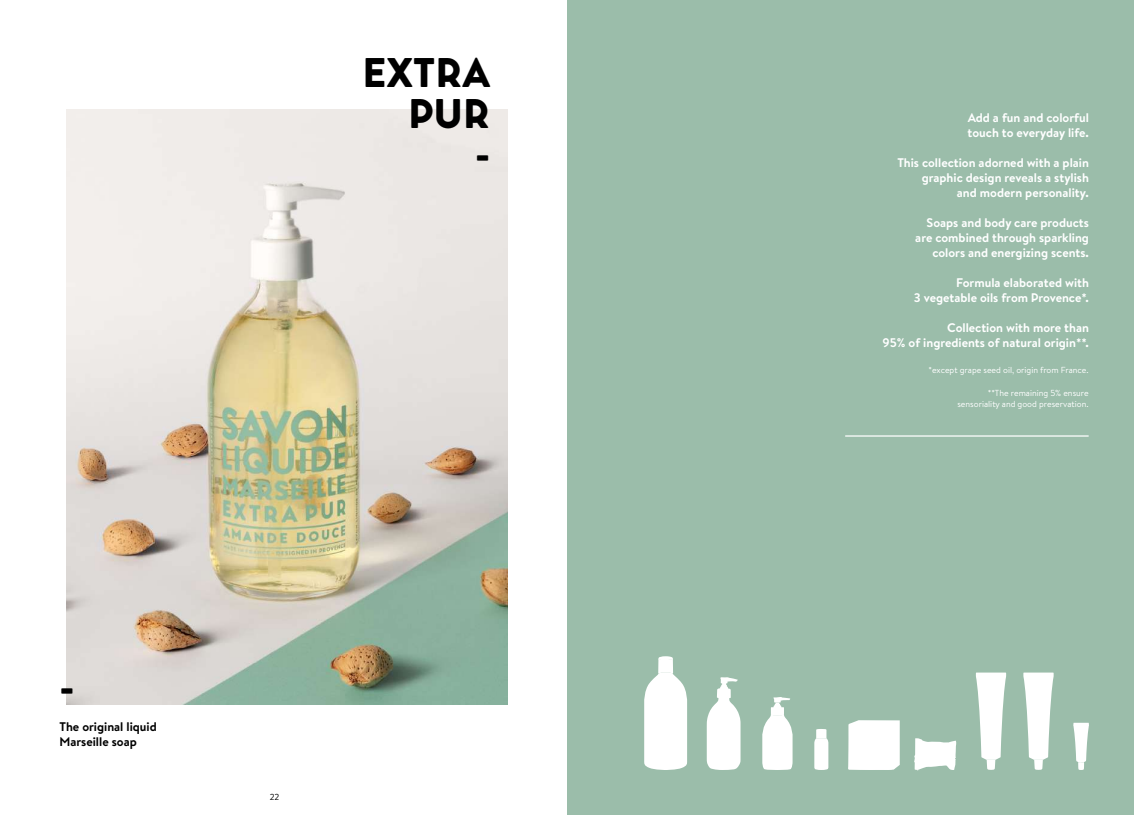
<style>
.page{position:relative;width:1134px;height:815px;background:#fff}
.page>*{position:absolute;margin:0;border:0;box-sizing:border-box;transform-origin:0 0}
.t1{font:900 41.38px/40.2px "LCDP Brandon";color:#000;text-align:right}
.t2{font:700 12.5px/15px "LCDP Brandon";color:#fff;text-align:right}
.t3{font:700 12.5px/15px "LCDP Brandon";color:#000}
.t4{font:8.75px/10.5px "LCDP Brandon";color:#fff;text-align:right}
.t5{font:8.75px "LCDP Brandon";color:#000}
</style>
<div class="page">
<div style="left:567px;top:0;width:567px;height:815px;background:#9bbdaa"></div>
<svg style="left:707px;top:677px;width:33px;height:93px"></svg>
<svg style="left:644px;top:656px;width:43px;height:114px"></svg>
<svg style="left:762px;top:697px;width:31px;height:73px"></svg>
<svg style="left:814px;top:729px;width:14px;height:41px"></svg>
<svg style="left:914px;top:738px;width:42px;height:33px"></svg>
<svg style="left:1073px;top:723px;width:16px;height:47px"></svg>
<svg style="left:976px;top:673px;width:30px;height:97px"></svg>
<img style="left:66px;top:110px;width:441px;height:595px">
<svg style="left:1023px;top:673px;width:31px;height:97px"></svg>
<hr style="left:845px;top:435px;width:244px;height:2px;background:#fff">
<svg style="left:848px;top:720px;width:52px;height:50px;background:#fbfcfc"></svg>
<h1 class="t1" style="left:362px;top:52px;width:129px">EXTRA<br>PUR<br>-</h1>
<h1 class="t1" style="left:60px;top:665px;width:17px">-</h1>
<p class="t3" style="left:60px;top:719px;width:99px">The original liquid<br>Marseille soap</p>
<p class="t5" style="left:270px;top:791px;width:11px">22</p>
<p class="t2" style="left:967px;top:110px;width:123px;text-align:left">Add a fun and colorful touch to everyday life.</p>
<p class="t2" style="left:897px;top:155px;width:193px">This collection adorned with a plain graphic design reveals a stylish<br>and modern personality.</p>
<p class="t2" style="left:915px;top:215px;width:175px">Soaps and body care products are combined through sparkling colors and energizing scents.</p>
<p class="t2" style="left:914px;top:275px;width:177px">Formula elaborated with<br>3 vegetable oils from Provence*.</p>
<p class="t2" style="left:883px;top:320px;width:208px">Collection with more than<br>95% of ingredients of natural origin**.</p>
<p class="t4" style="left:928px;top:364px;width:162px">*except grape seed oil, origin from France.</p>
<p class="t4" style="left:957px;top:388px;width:133px">**The remaining 5% ensure sensoriality and good preservation.</p>
</div>
